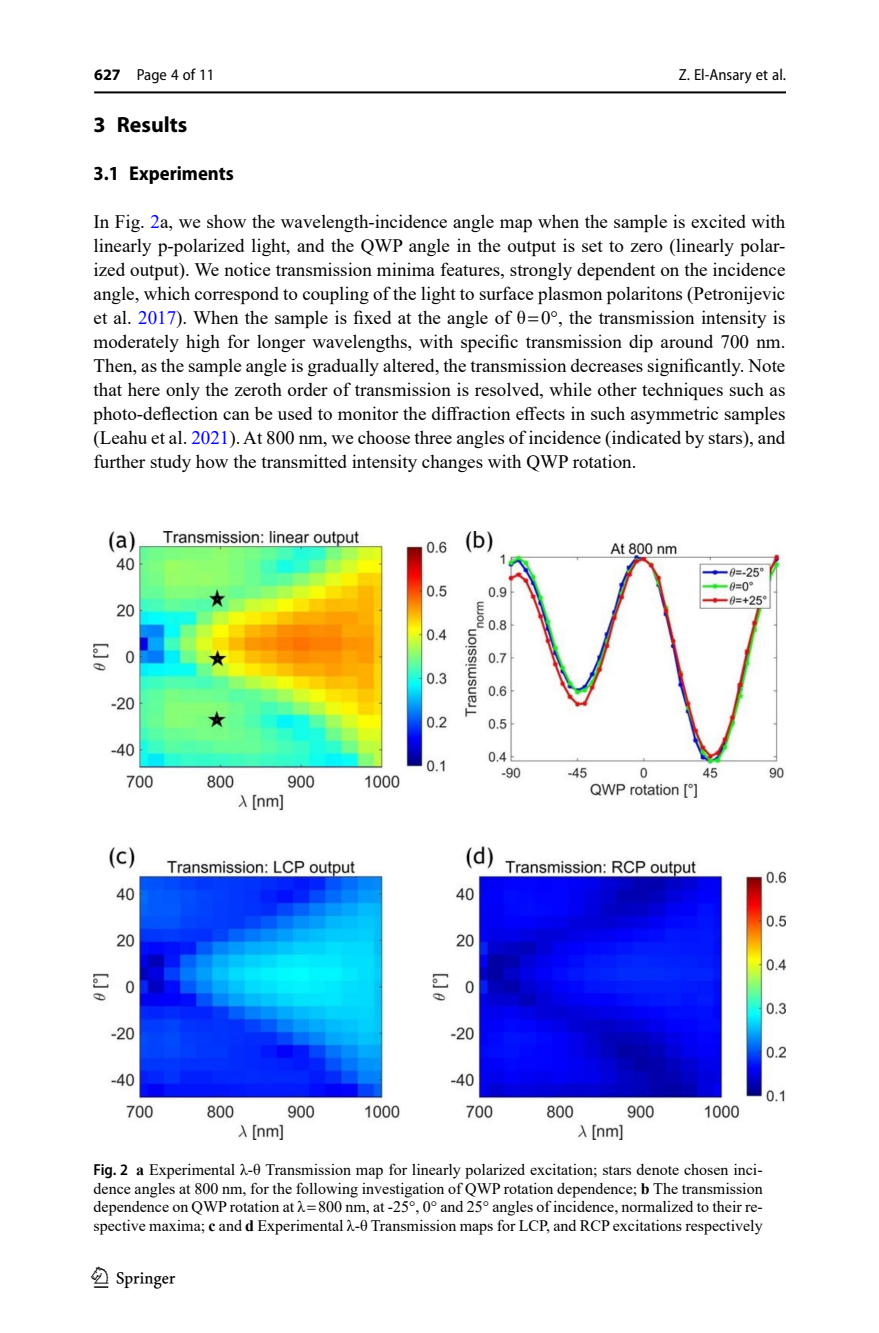
<style>
.page{position:relative;width:879px;height:1333px;background:#fff}
.page>*{position:absolute;margin:0;border:0;box-sizing:border-box;transform-origin:0 0}
.t1{font:30px "Springnew";color:#000}
.Head_1{font:700 22px "Myriad Pro";color:#000}
.Head_2_After_1{font:700 semi-condensed 20px "Myriad Pro";color:#000}
.Body_Text{font:19px/24px "Times New Roman";color:#000;text-align:justify}
.Figure_Caption{font:16px/18.4px "Times New Roman";color:#000;text-align:justify}
.t2{font:semi-condensed 16px "Myriad Pro";color:#000}
.s1{font-weight:700;font-stretch:normal}
.s2{color:#00f}
.s3{font-family:"Myriad Pro";font-weight:600;font-stretch:semi-condensed}
.s4{font-weight:700}
</style>
<div class="page">
<hr style="left:94px;top:91px;width:692px;height:2px;background:#000">
<img style="left:94px;top:531px;width:691px;height:608px">
<p class="t2" style="left:94px;top:66px;width:122px"><span class="s1">627</span> Page 4 of 11</p>
<p class="t2" style="left:679px;top:66px;width:109px">Z. El-Ansary et al.</p>
<p class="Head_1" style="left:94px;top:110px;width:95px">3 Results</p>
<p class="Head_2_After_1" style="left:94px;top:162px;width:142px">3.1 Experiments</p>
<p class="Body_Text" style="left:94px;top:209px;width:693px">In Fig. <span class="s2">2</span>a, we show the wavelength-incidence angle map when the sample is excited with linearly p-polarized light, and the QWP angle in the output is set to zero (linearly polar&shy;ized output). We notice transmission minima features, strongly dependent on the incidence angle, which correspond to coupling of the light to surface plasmon polaritons (Petronijevic et al. <span class="s2">2017</span>). When the sample is fixed at the angle of θ 0°, the transmission intensity is moderately high for longer wavelengths, with specific transmission dip around 700 nm.<br>Then, as the sample angle is gradually altered, the transmission decreases significantly. Note that here only the zeroth order of transmission is resolved, while other techniques such as photo-deflection can be used to monitor the diffraction effects in such asymmetric samples (Leahu et al. <span class="s2">2021</span>). At 800 nm, we choose three angles of incidence (indicated by stars), and further study how the transmitted intensity changes with QWP rotation.</p>
<p class="Figure_Caption" style="left:94px;top:1160px;width:670px"><span class="s3">Fig. 2</span> <span class="s4">a</span> Experimental λ-θ Transmission map for linearly polarized excitation; stars denote chosen inci&shy;dence angles at 800 nm, for the following investigation of QWP rotation dependence; <span class="s4">b</span> The transmission dependence on QWP rotation at λ 800 nm, at -25°, 0° and 25° angles of incidence, normalized to their re&shy;spective maxima; <span class="s4">c</span> and <span class="s4">d</span> Experimental λ-θ Transmission maps for LCP, and RCP excitations respectively</p>
<h1 class="t1" style="left:94px;top:1260px;width:83px">1 3</h1>
</div>
